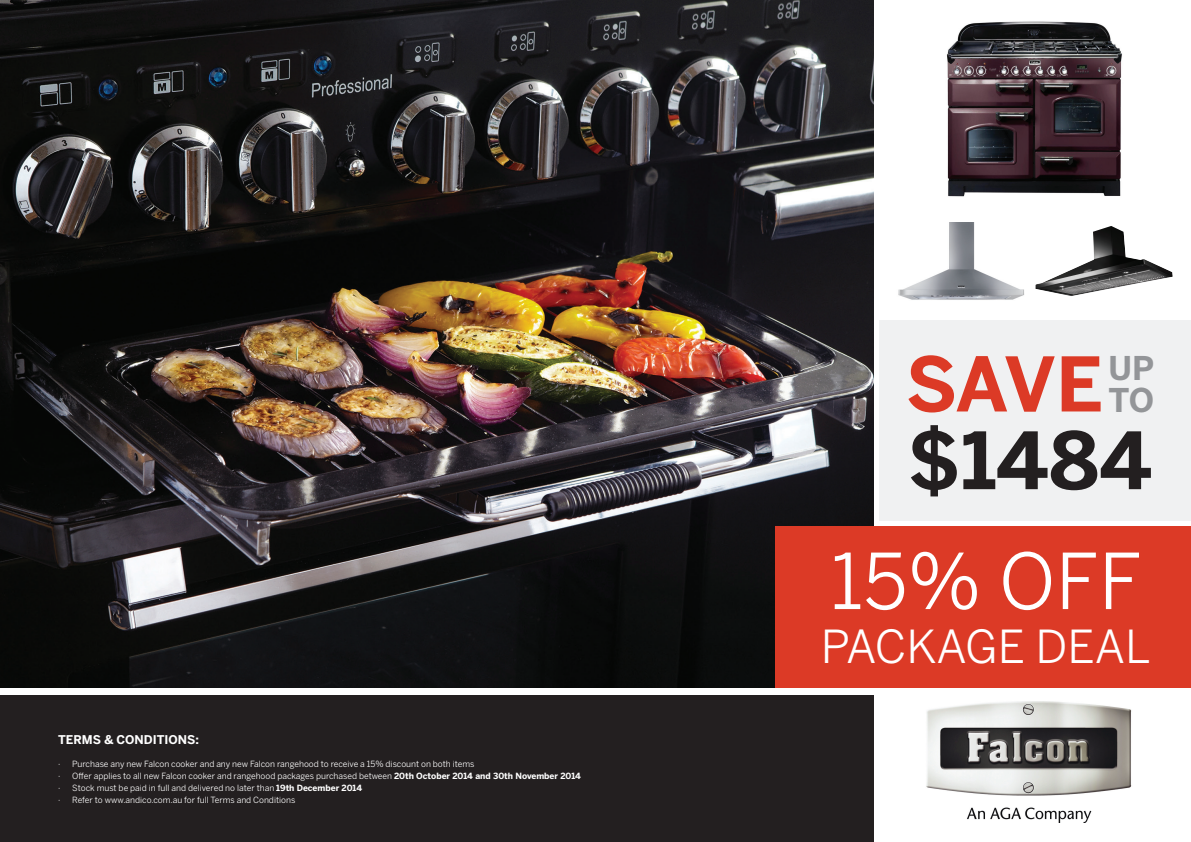
<style>
.page{position:relative;width:1191px;height:842px;background:#fff}
.page>*{position:absolute;margin:0;border:0;box-sizing:border-box;transform-origin:0 0}
.t1{font:700 78.2px "Benton Sans";color:#231f20}
.t2{font:76.3px "Benton Sans";color:#fff}
.t3{font:700 74.5px "Benton Sans";color:#dc3a26}
.t4{font:45.2px "Benton Sans";color:#fff}
.t5{font:700 32.5px/31.7px "Benton Sans";color:#939598}
.t6{font:700 12px "Benton Sans";color:#fff}
.t7{font:8.5px/12px "Benton Sans";color:#fff}
.s1{font-weight:700}
</style>
<div class="page">
<img style="left:926px;top:701px;width:206px;height:121px">
<img style="left:946px;top:21px;width:176px;height:176px">
<div style="left:0;top:695px;width:873px;height:147px;background:#231f20"></div>
<img style="left:0;top:0;width:873px;height:687px">
<img style="left:1035px;top:226px;width:137px;height:70px">
<img style="left:898px;top:223px;width:126px;height:77px">
<div style="left:775px;top:526px;width:416px;height:161px;background:#dc3a26"></div>
<div style="left:879px;top:320px;width:312px;height:200px;background:#f0f1f2"></div>
<h3 class="t6" style="left:58px;top:732px;width:142px">TERMS &amp; CONDITIONS:</h3>
<p class="t7" style="left:58px;top:758px;width:524px">· Purchase any new Falcon cooker and any new Falcon rangehood to receive a 15% discount on both items<br>· Offer applies to all new Falcon cooker and rangehood packages purchased between <span class="s1">20th October 2014 and 30th November 2014 </span>· Stock must be paid in full and delivered no later than <span class="s1">19th December 2014<br></span>· Refer to www.andico.com.au for full Terms and Conditions</p>
<h3 class="t3" style="left:905px;top:340px;width:199px">SAVE</h3>
<h3 class="t5" style="left:1108px;top:352px;width:47px">UP<br>TO</h3>
<h1 class="t1" style="left:907px;top:414px;width:246px">$1484</h1>
<h2 class="t2" style="left:830px;top:536px;width:313px">15% OFF</h2>
<h3 class="t4" style="left:820px;top:620px;width:331px">PACKAGE DEAL</h3>
</div>
